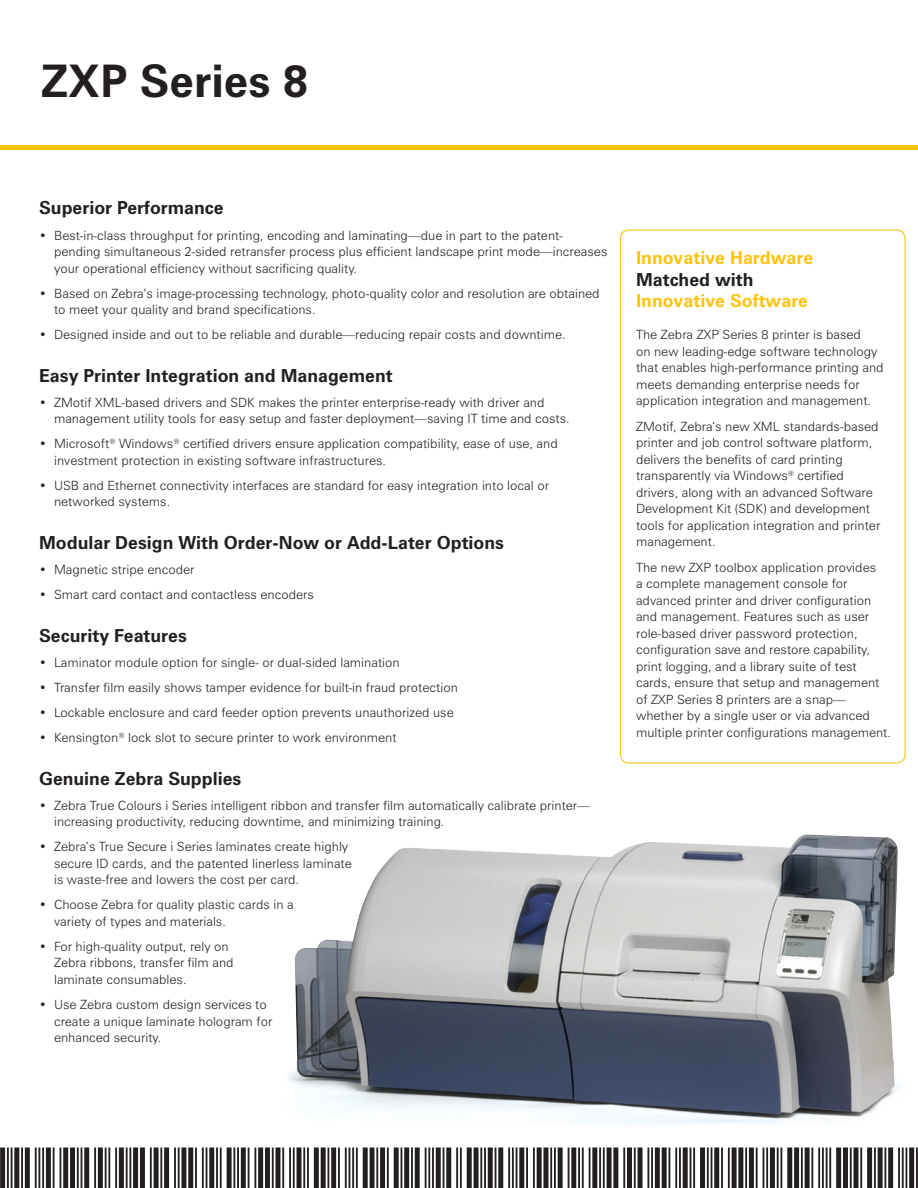
<style>
.page{position:relative;width:918px;height:1188px;background:#fff}
.page>*{position:absolute;margin:0;border:0;box-sizing:border-box;transform-origin:0 0}
._001_Page_header{font:700 45px "Zurich BT";color:#231f20}
._003_Body_header{font:700 18px "Zurich BT";color:#231f20}
._01_Box_text_-_Heade{font:700 18px/21.6px "Zurich BT";color:#fec210}
._005_Body_bullet{font:300 12.75px/16.5px "Zurich BT";color:#231f20}
._006_Body{font:300 12.75px/16.5px "Zurich BT";color:#231f20}
.s1{color:#231f20}
</style>
<div class="page">
<div style="left:620px;top:230px;width:286px;height:534px;border:1px solid #fec210;border-radius:9px"></div>
<img style="left:240px;top:835px;width:678px;height:313px">
<hr style="left:0;top:146px;width:918px;height:4px;background:#fec210">
<svg style="left:0;top:1148px;width:918px;height:40px"></svg>
<p class="_001_Page_header" style="left:41px;top:53px;width:269px">ZXP Series 8</p>
<p class="_003_Body_header" style="left:39px;top:197px;width:186px">Superior Performance</p>
<p class="_005_Body_bullet" style="left:54px;top:227px;width:555px;text-indent:-15px">• Best-in-class throughput for printing, encoding and laminating—due in part to the patent&shy;pending simultaneous 2-sided retransfer process plus efficient landscape print mode—increases your operational efficiency without sacrificing quality.</p>
<p class="_005_Body_bullet" style="left:54px;top:285px;width:547px;text-indent:-15px">• Based on Zebra’s image-processing technology, photo-quality color and resolution are obtained to meet your quality and brand specifications.</p>
<p class="_005_Body_bullet" style="left:39px;top:326px;width:528px">• Designed inside and out to be reliable and durable—reducing repair costs and downtime.</p>
<p class="_003_Body_header" style="left:39px;top:364px;width:355px">Easy Printer Integration and Management</p>
<p class="_005_Body_bullet" style="left:54px;top:394px;width:517px;text-indent:-15px">• ZMotif XML-based drivers and SDK makes the printer enterprise-ready with driver and management utility tools for easy setup and faster deployment—saving IT time and costs.</p>
<p class="_005_Body_bullet" style="left:54px;top:435px;width:505px;text-indent:-15px">• Microsoft<sup>®</sup> Windows<sup>®</sup> certified drivers ensure application compatibility, ease of use, and investment protection in existing software infrastructures.</p>
<p class="_005_Body_bullet" style="left:54px;top:477px;width:496px;text-indent:-15px">• USB and Ethernet connectivity interfaces are standard for easy integration into local or networked systems.</p>
<p class="_003_Body_header" style="left:39px;top:532px;width:466px">Modular Design With Order-Now or Add-Later Options</p>
<p class="_005_Body_bullet" style="left:39px;top:561px;width:157px">• Magnetic stripe encoder</p>
<p class="_005_Body_bullet" style="left:39px;top:586px;width:276px">• Smart card contact and contactless encoders</p>
<p class="_003_Body_header" style="left:39px;top:625px;width:149px">Security Features</p>
<p class="_005_Body_bullet" style="left:39px;top:654px;width:362px">• Laminator module option for single- or dual-sided lamination</p>
<p class="_005_Body_bullet" style="left:39px;top:679px;width:420px">• Transfer film easily shows tamper evidence for built-in fraud protection</p>
<p class="_005_Body_bullet" style="left:39px;top:704px;width:416px">• Lockable enclosure and card feeder option prevents unauthorized use</p>
<p class="_005_Body_bullet" style="left:39px;top:729px;width:359px">• Kensington<sup>®</sup> lock slot to secure printer to work environment</p>
<p class="_003_Body_header" style="left:39px;top:768px;width:204px">Genuine Zebra Supplies</p>
<p class="_005_Body_bullet" style="left:54px;top:797px;width:537px;text-indent:-15px">• Zebra True Colours i Series intelligent ribbon and transfer film automatically calibrate printer— increasing productivity, reducing downtime, and minimizing training.</p>
<p class="_005_Body_bullet" style="left:54px;top:839px;width:299px;text-indent:-15px">• Zebra’s True Secure i Series laminates create highly secure ID cards, and the patented linerless laminate is waste-free and lowers the cost per card.</p>
<p class="_005_Body_bullet" style="left:54px;top:897px;width:241px;text-indent:-15px">• Choose Zebra for quality plastic cards in a variety of types and materials.</p>
<p class="_005_Body_bullet" style="left:54px;top:938px;width:181px;text-indent:-15px">• For high-quality output, rely on<br>Zebra ribbons, transfer film and laminate consumables.</p>
<p class="_005_Body_bullet" style="left:54px;top:996px;width:220px;text-indent:-15px">• Use Zebra custom design services to create a unique laminate hologram for enhanced security.</p>
<p class="_01_Box_text_-_Heade" style="left:636px;top:247px;width:179px">Innovative Hardware<br><span class="s1">Matched with<br></span>Innovative Software</p>
<p class="_006_Body" style="left:636px;top:327px;width:249px">The Zebra ZXP Series 8 printer is based<br>on new leading-edge software technology that enables high-performance printing and meets demanding enterprise needs for application integration and management.</p>
<p class="_006_Body" style="left:636px;top:418px;width:246px">ZMotif, Zebra’s new XML standards-based printer and job control software platform, delivers the benefits of card printing transparently via Windows<sup>®</sup> certified drivers, along with an advanced Software Development Kit (SDK) and development tools for application integration and printer management.</p>
<p class="_006_Body" style="left:636px;top:559px;width:256px">The new ZXP toolbox application provides<br>a complete management console for advanced printer and driver configuration and management. Features such as user role-based driver password protection, configuration save and restore capability, print logging, and a library suite of test cards, ensure that setup and management of ZXP Series 8 printers are a snap— whether by a single user or via advanced multiple printer configurations management.</p>
</div>
